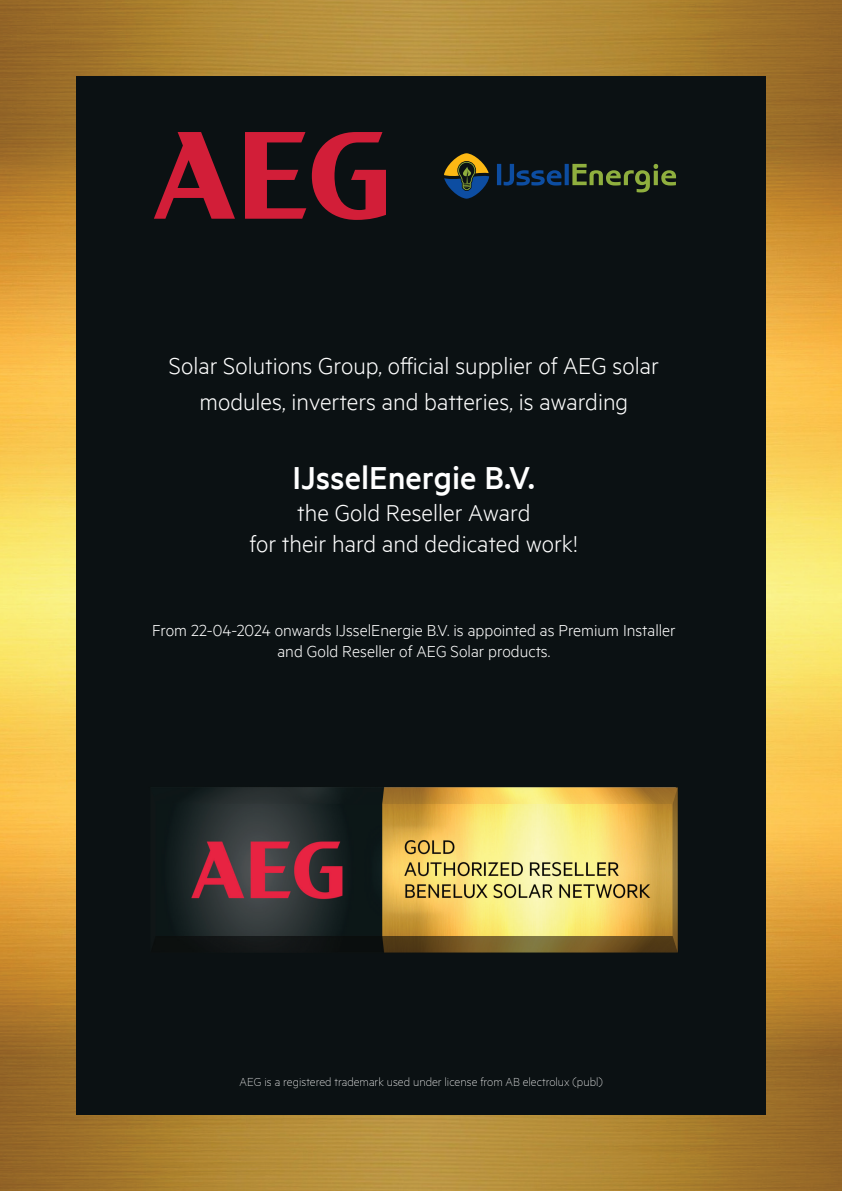
<style>
.page{position:relative;width:842px;height:1191px;background:#fff}
.page>*{position:absolute;margin:0;border:0;box-sizing:border-box;transform-origin:0 0}
.t1{font:500 36px "Metric";color:#fff}
.t2{font:300 26px/36px "Metric";color:#fff;text-align:center}
.t3{font:300 18px/21.6px "Metric";color:#fff;text-align:center}
.t4{font:100 13.2px "Metric";color:#fff}
</style>
<div class="page">
<img style="left:0;top:0;width:842px;height:1191px">
<div style="left:76px;top:76px;width:690px;height:1039px;background:#0b1113"></div>
<svg style="left:154px;top:132px;width:81px;height:87px"></svg>
<svg style="left:245px;top:132px;width:61px;height:87px"></svg>
<svg style="left:312px;top:132px;width:74px;height:88px"></svg>
<svg style="left:497px;top:164px;width:179px;height:28px"></svg>
<svg style="left:444px;top:153px;width:45px;height:46px"></svg>
<img style="left:170px;top:787px;width:508px;height:166px">
<p class="t2" style="left:169px;top:347px;width:491px">Solar Solutions Group, official supplier of AEG solar modules, inverters and batteries, is awarding</p>
<h1 class="t1" style="left:293px;top:457px;width:244px">IJsselEnergie B.V.</h1>
<p class="t2" style="left:249px;top:495px;width:330px;line-height:31.2px">the Gold Reseller Award<br>for their hard and dedicated work!</p>
<p class="t3" style="left:152px;top:618px;width:525px">From 22-04-2024 onwards IJsselEnergie B.V. is appointed as Premium Installer and Gold Reseller of AEG Solar products.</p>
<p class="t4" style="left:240px;top:1074px;width:365px">AEG is a registered trademark used under license from AB electrolux (publ)</p>
</div>
